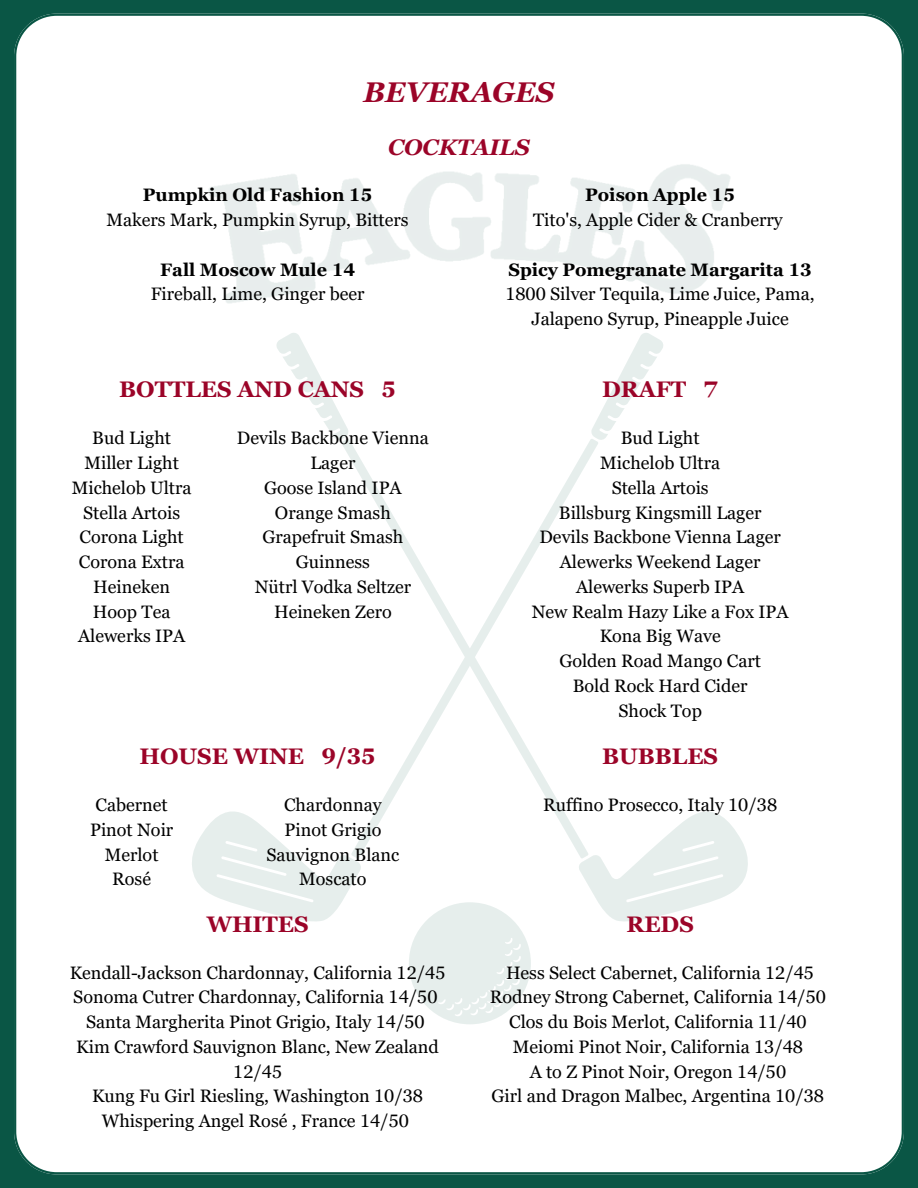
<style>
.page{position:relative;width:918px;height:1188px;background:#0a5645}
.page>*{position:absolute;margin:0;border:0;box-sizing:border-box;transform-origin:0 0}
.t1{font:italic 700 28.5px "Georgia Pro";color:#9b0428}
.t2{font:700 22.5px "Georgia Pro";color:#9b0428}
.t3{font:italic 700 22.5px "Georgia Pro";color:#9b0428}
.t4{font:18px/24.8px "Georgia Pro";color:#000;text-align:center}
.t5{font:700 18px "Georgia Pro";color:#000}
</style>
<div class="page">
<div style="left:14px;top:14px;width:890px;height:1160px;background:#fff"></div>
<svg style="left:192px;top:333px;width:556px;height:691px;background:#fbfcfc"></svg>
<img style="left:206px;top:164px;width:528px;height:142px">
<p class="t1" style="left:364px;top:76px;width:192px">BEVERAGES</p>
<p class="t3" style="left:388px;top:134px;width:143px">COCKTAILS</p>
<p class="t5" style="left:143px;top:185px;width:231px">Pumpkin Old Fashion 15</p>
<p class="t4" style="left:107px;top:207px;width:304px">Makers Mark, Pumpkin Syrup, Bitters</p>
<p class="t5" style="left:160px;top:259px;width:196px">Fall Moscow Mule 14</p>
<p class="t4" style="left:151px;top:282px;width:215px">Fireball, Lime, Ginger beer</p>
<p class="t5" style="left:585px;top:185px;width:151px">Poison Apple 15</p>
<p class="t4" style="left:533px;top:207px;width:251px">Tito's, Apple Cider &amp; Cranberry</p>
<p class="t5" style="left:508px;top:259px;width:305px">Spicy Pomegranate Margarita 13</p>
<p class="t4" style="left:505px;top:282px;width:311px">1800 Silver Tequila, Lime Juice, Pama,<br>Jalapeno Syrup, Pineapple Juice</p>
<p class="t2" style="left:119px;top:376px;width:279px">BOTTLES AND CANS 5</p>
<p class="t2" style="left:602px;top:376px;width:117px">DRAFT 7</p>
<p class="t4" style="left:92px;top:426px;width:80px">Bud Light</p>
<p class="t4" style="left:84px;top:450px;width:96px">Miller Light</p>
<p class="t4" style="left:72px;top:475px;width:121px">Michelob Ultra</p>
<p class="t4" style="left:83px;top:500px;width:99px">Stella Artois</p>
<p class="t4" style="left:80px;top:525px;width:106px">Corona Light</p>
<p class="t4" style="left:79px;top:549px;width:107px">Corona Extra</p>
<p class="t4" style="left:93px;top:574px;width:78px">Heineken</p>
<p class="t4" style="left:93px;top:599px;width:79px">Hoop Tea</p>
<p class="t4" style="left:78px;top:624px;width:108px">Alewerks IPA</p>
<p class="t4" style="left:237px;top:426px;width:193px">Devils Backbone Vienna<br>Lager</p>
<p class="t4" style="left:264px;top:475px;width:139px">Goose Island IPA</p>
<p class="t4" style="left:275px;top:500px;width:117px">Orange Smash</p>
<p class="t4" style="left:262px;top:525px;width:143px">Grapefruit Smash</p>
<p class="t4" style="left:296px;top:549px;width:76px">Guinness</p>
<p class="t4" style="left:255px;top:574px;width:158px">Nütrl Vodka Seltzer</p>
<p class="t4" style="left:274px;top:599px;width:119px">Heineken Zero</p>
<p class="t4" style="left:621px;top:426px;width:80px">Bud Light</p>
<p class="t4" style="left:600px;top:450px;width:121px">Michelob Ultra</p>
<p class="t4" style="left:612px;top:475px;width:99px">Stella Artois</p>
<p class="t4" style="left:559px;top:500px;width:204px">Billsburg Kingsmill Lager</p>
<p class="t4" style="left:540px;top:525px;width:243px">Devils Backbone Vienna Lager</p>
<p class="t4" style="left:560px;top:549px;width:202px">Alewerks Weekend Lager</p>
<p class="t4" style="left:576px;top:574px;width:170px">Alewerks Superb IPA</p>
<p class="t4" style="left:532px;top:599px;width:258px">New Realm Hazy Like a Fox IPA</p>
<p class="t4" style="left:600px;top:624px;width:122px">Kona Big Wave</p>
<p class="t4" style="left:559px;top:648px;width:203px">Golden Road Mango Cart</p>
<p class="t4" style="left:573px;top:673px;width:176px">Bold Rock Hard Cider</p>
<p class="t4" style="left:618px;top:698px;width:85px">Shock Top</p>
<p class="t2" style="left:140px;top:744px;width:238px">HOUSE WINE 9/35</p>
<p class="t2" style="left:602px;top:744px;width:118px">BUBBLES</p>
<p class="t4" style="left:96px;top:792px;width:74px">Cabernet</p>
<p class="t4" style="left:90px;top:817px;width:85px">Pinot Noir</p>
<p class="t4" style="left:105px;top:842px;width:55px">Merlot</p>
<p class="t4" style="left:112px;top:867px;width:40px">Rosé</p>
<p class="t4" style="left:284px;top:792px;width:99px">Chardonnay</p>
<p class="t4" style="left:284px;top:817px;width:98px">Pinot Grigio</p>
<p class="t4" style="left:266px;top:842px;width:134px">Sauvignon Blanc</p>
<p class="t4" style="left:299px;top:867px;width:69px">Moscato</p>
<p class="t4" style="left:543px;top:792px;width:235px">Ruffino Prosecco, Italy 10/38</p>
<p class="t2" style="left:207px;top:911px;width:104px">WHITES</p>
<p class="t2" style="left:626px;top:911px;width:69px">REDS</p>
<p class="t4" style="left:70px;top:960px;width:377px">Kendall-Jackson Chardonnay, California 12/45</p>
<p class="t4" style="left:73px;top:985px;width:366px">Sonoma Cutrer Chardonnay, California 14/50</p>
<p class="t4" style="left:86px;top:1009px;width:340px">Santa Margherita Pinot Grigio, Italy 14/50</p>
<p class="t4" style="left:76px;top:1034px;width:364px">Kim Crawford Sauvignon Blanc, New Zealand<br>12/45</p>
<p class="t4" style="left:92px;top:1084px;width:332px">Kung Fu Girl Riesling, Washington 10/38</p>
<p class="t4" style="left:102px;top:1108px;width:308px">Whispering Angel Rosé , France 14/50</p>
<p class="t4" style="left:506px;top:960px;width:310px">Hess Select Cabernet, California 12/45</p>
<p class="t4" style="left:490px;top:985px;width:338px">Rodney Strong Cabernet, California 14/50</p>
<p class="t4" style="left:509px;top:1009px;width:299px">Clos du Bois Merlot, California 11/40</p>
<p class="t4" style="left:513px;top:1034px;width:292px">Meiomi Pinot Noir, California 13/48</p>
<p class="t4" style="left:530px;top:1059px;width:258px">A to Z Pinot Noir, Oregon 14/50</p>
<p class="t4" style="left:492px;top:1084px;width:334px">Girl and Dragon Malbec, Argentina 10/38</p>
</div>
